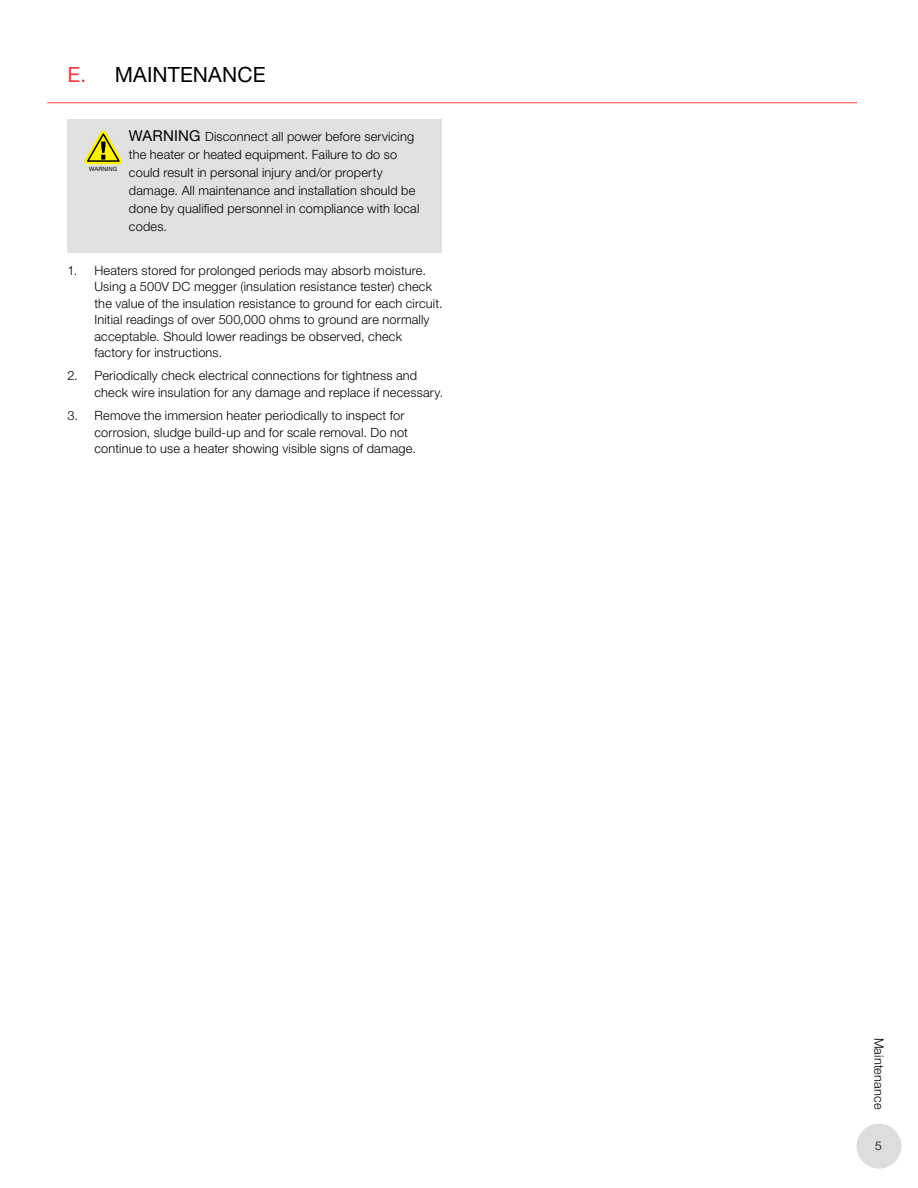
<style>
.page{position:relative;width:918px;height:1188px;background:#fff}
.page>*{position:absolute;margin:0;border:0;box-sizing:border-box;transform-origin:0 0}
.t1{font:21px "Helvetica Neue LT Std";letter-spacing:.01em;color:#000}
.t2{font:300 12.75px/16.5px "Helvetica Neue LT Std";letter-spacing:.015em;color:#000}
.t3{font:300 12px "Helvetica Neue LT Std";color:#000}
.t4{font:5.85px "Helvetica Neue LT Std";letter-spacing:.02em;color:#000}
.s1{color:#ef3d42}
.s2{font-weight:400;font-size:15px}
</style>
<div class="page">
<div style="left:857px;top:1124px;width:44px;height:44px;background:#dcddde;border-radius:50%"></div>
<div style="left:68px;top:119px;width:374px;height:134px;background:#e1e1e1"></div>
<svg style="left:84px;top:131px;width:38px;height:33px"></svg>
<hr style="left:47px;top:102px;width:810px;height:1px;background:#ef3d42">
<h1 class="t1" style="left:68px;top:63px;width:200px"><span class="s1">E.</span> MAINTENANCE</h1>
<p class="t2" style="left:129px;top:127px;width:292px;line-height:18px"><span class="s2">WARNING</span> Disconnect all power before servicing the heater or heated equipment. Failure to do so could result in personal injury and/or property damage. All maintenance and installation should be done by qualified personnel in compliance with local codes.</p>
<p class="t2" style="left:95px;top:261px;width:350px;text-indent:-27px">1. Heaters stored for prolonged periods may absorb moisture.<br>Using a 500V DC megger (insulation resistance tester) check the value of the insulation resistance to ground for each circuit.<br>Initial readings of over 500,000 ohms to ground are normally acceptable. Should lower readings be observed, check factory for instructions.</p>
<p class="t2" style="left:95px;top:367px;width:350px;text-indent:-27px">2. Periodically check electrical connections for tightness and check wire insulation for any damage and replace if necessary.</p>
<p class="t2" style="left:95px;top:407px;width:323px;text-indent:-27px">3. Remove the immersion heater periodically to inspect for corrosion, sludge build-up and for scale removal. Do not continue to use a heater showing visible signs of damage.</p>
<p class="t4" style="left:89px;top:165px;width:30px">WARNING</p>
<p class="t2" style="left:887px;top:1038px;width:73px;rotate:90deg">Maintenance</p>
<p class="t3" style="left:875px;top:1139px;width:8px">5</p>
</div>
